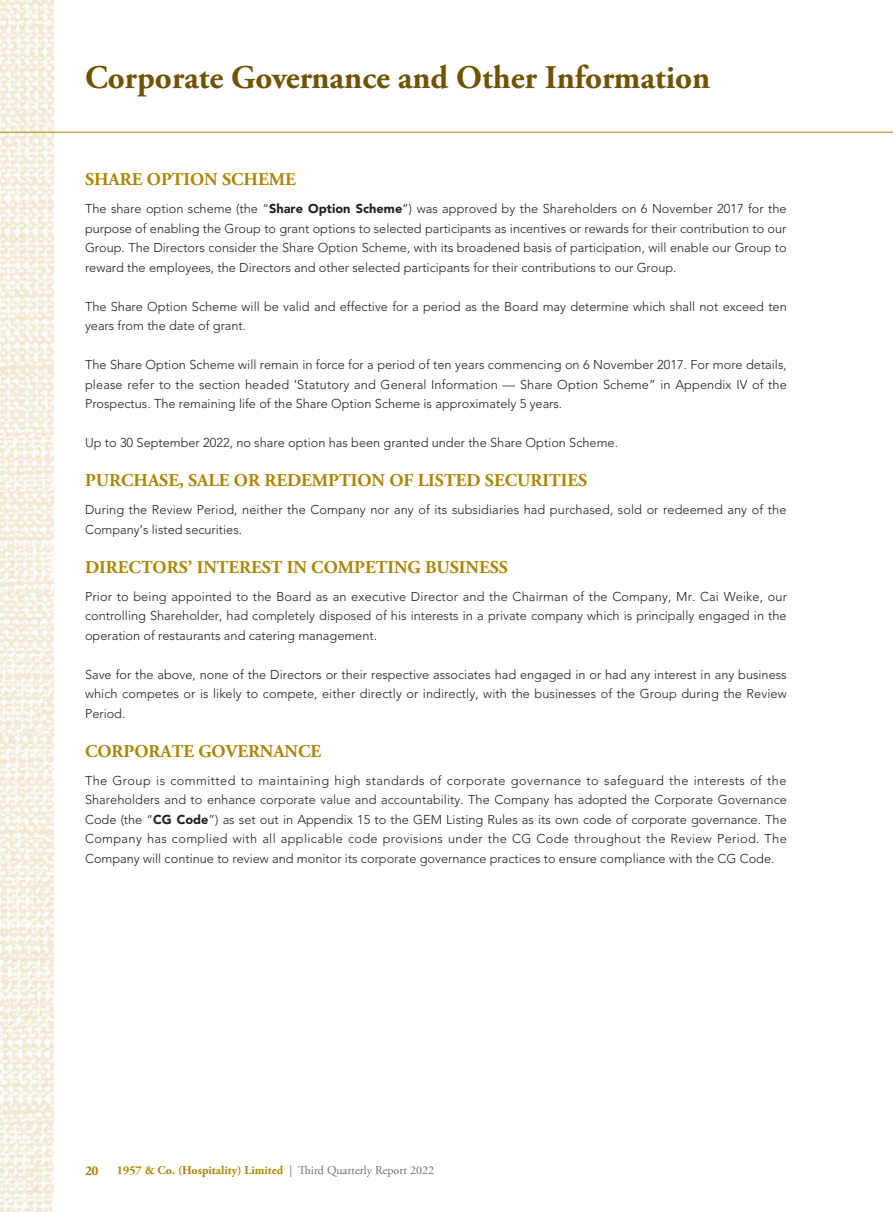
<style>
.page{position:relative;width:893px;height:1212px;background:#fff}
.page>*{position:absolute;margin:0;border:0;box-sizing:border-box;transform-origin:0 0}
.t1{font:700 33px "Adobe Garamond Pro";color:#6f5300}
._01_H1{font:700 18px "Adobe Garamond Pro";color:#ad8504}
.t2{font:700 13.5px "Adobe Garamond Pro";color:#ad8504}
._00_txt{font:300 12.75px/19.5px "Avenir LT Std";color:#231f20;text-align:justify}
.t3{font:700 12px "Adobe Garamond Pro";color:#ad8504}
.s1{font-weight:900}
.s2{font-weight:400;color:#6c6d70}
</style>
<div class="page">
<img style="left:0;top:0;width:53px;height:1212px">
<hr style="left:0;top:132px;width:893px;height:1px;background:#ad8504">
<h1 class="t1" style="left:85px;top:58px;width:627px">Corporate Governance and Other Information</h1>
<p class="_01_H1" style="left:85px;top:169px;width:212px">SHARE OPTION SCHEME</p>
<p class="_00_txt" style="left:85px;top:199px;width:703px">The share option scheme (the “<span class="s1">Share Option Scheme</span>”) was approved by the Shareholders on 6 November 2017 for the purpose of enabling the Group to grant options to selected participants as incentives or rewards for their contribution to our Group. The Directors consider the Share Option Scheme, with its broadened basis of participation, will enable our Group to reward the employees, the Directors and other selected participants for their contributions to our Group.</p>
<p class="_00_txt" style="left:85px;top:296px;width:703px">The Share Option Scheme will be valid and effective for a period as the Board may determine which shall not exceed ten years from the date of grant.</p>
<p class="_00_txt" style="left:85px;top:355px;width:703px">The Share Option Scheme will remain in force for a period of ten years commencing on 6 November 2017. For more details, please refer to the section headed ‘Statutory and General Information — Share Option Scheme” in Appendix IV of the Prospectus. The remaining life of the Share Option Scheme is approximately 5 years.</p>
<p class="_00_txt" style="left:85px;top:433px;width:534px">Up to 30 September 2022, no share option has been granted under the Share Option Scheme.</p>
<p class="_01_H1" style="left:85px;top:470px;width:504px">PURCHASE, SALE OR REDEMPTION OF LISTED SECURITIES</p>
<p class="_00_txt" style="left:85px;top:500px;width:703px">During the Review Period, neither the Company nor any of its subsidiaries had purchased, sold or redeemed any of the<br>Company’s listed securities.</p>
<p class="_01_H1" style="left:85px;top:556px;width:424px">DIRECTORS’ INTEREST IN COMPETING BUSINESS</p>
<p class="_00_txt" style="left:85px;top:586px;width:703px">Prior to being appointed to the Board as an executive Director and the Chairman of the Company, Mr. Cai Weike, our controlling Shareholder, had completely disposed of his interests in a private company which is principally engaged in the operation of restaurants and catering management.</p>
<p class="_00_txt" style="left:85px;top:664px;width:703px">Save for the above, none of the Directors or their respective associates had engaged in or had any interest in any business which competes or is likely to compete, either directly or indirectly, with the businesses of the Group during the Review Period.</p>
<p class="_01_H1" style="left:85px;top:740px;width:238px">CORPORATE GOVERNANCE</p>
<p class="_00_txt" style="left:85px;top:770px;width:703px">The Group is committed to maintaining high standards of corporate governance to safeguard the interests of the Shareholders and to enhance corporate value and accountability. The Company has adopted the Corporate Governance Code (the “<span class="s1">CG Code</span>”) as set out in Appendix 15 to the GEM Listing Rules as its own code of corporate governance. The Company has complied with all applicable code provisions under the CG Code throughout the Review Period. The Company will continue to review and monitor its corporate governance practices to ensure compliance with the CG Code.</p>
<p class="t2" style="left:85px;top:1163px;width:15px">20</p>
<p class="t3" style="left:117px;top:1163px;width:319px">1957 &amp; Co. (Hospitality) Limited <span class="s2">| Third Quarterly Report 2022</span></p>
</div>
